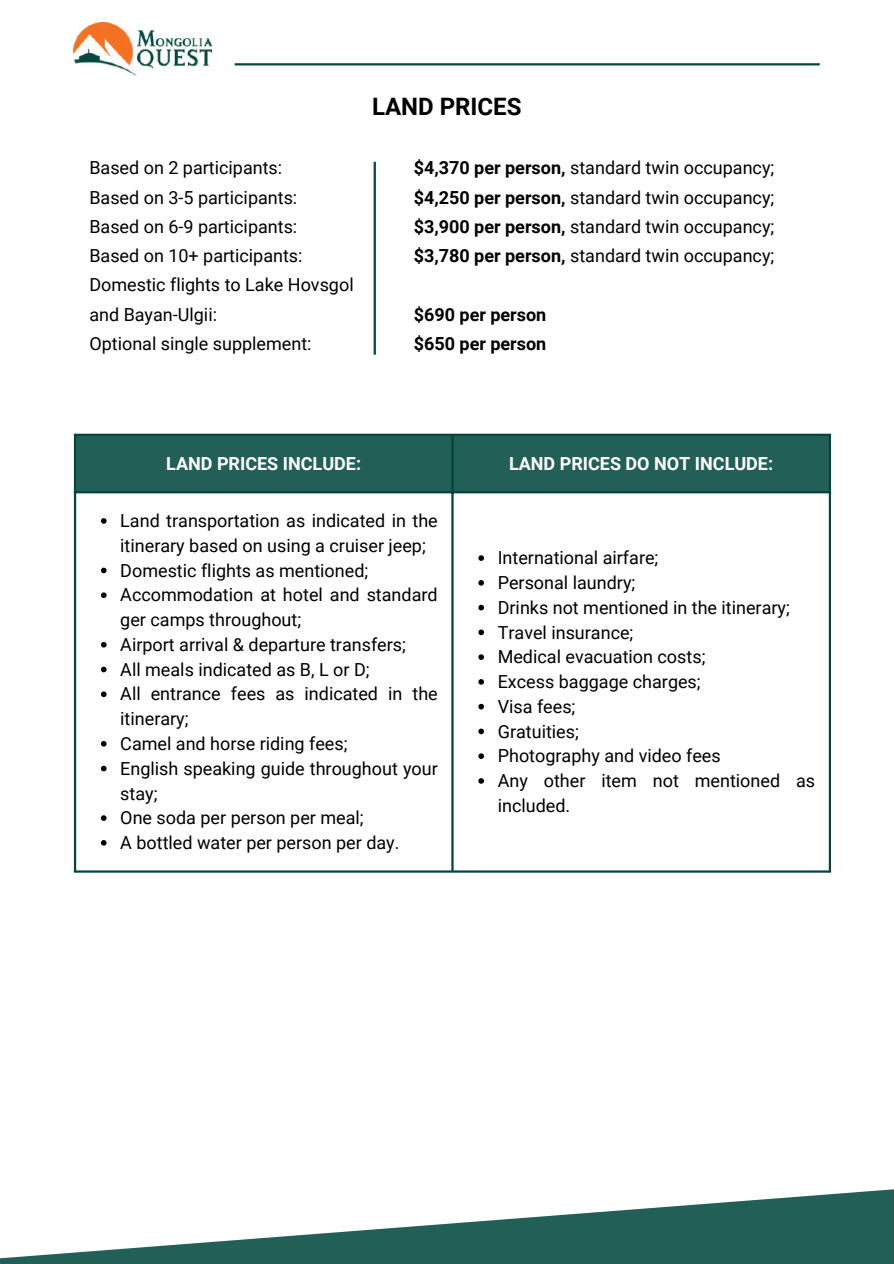
<style>
.page{position:relative;width:894px;height:1264px;background:#fff}
.page>*{position:absolute;margin:0;border:0;box-sizing:border-box;transform-origin:0 0}
.t1{font:700 24px "Roboto";color:#000}
.t2{font:18px/24.8px "Roboto";color:#000}
.t3{font:700 18px "Roboto";color:#fff}
.t4{font:700 18px/29.2px "Roboto";color:#000}
.s1{font-weight:700}
</style>
<div class="page">
<img style="left:74px;top:23px;width:137px;height:53px">
<hr style="left:234px;top:63px;width:585px;height:2px;background:#00453e">
<hr style="left:373px;top:162px;width:3px;height:192px;background:#00453e">
<div style="left:76px;top:436px;width:752px;height:55px;background:#226057"></div>
<svg style="left:101px;top:518px;width:5px;height:6px"></svg>
<svg style="left:101px;top:567px;width:5px;height:6px"></svg>
<svg style="left:101px;top:592px;width:5px;height:6px"></svg>
<svg style="left:101px;top:642px;width:5px;height:5px"></svg>
<svg style="left:101px;top:666px;width:5px;height:6px"></svg>
<svg style="left:101px;top:691px;width:5px;height:6px"></svg>
<svg style="left:101px;top:741px;width:5px;height:5px"></svg>
<svg style="left:101px;top:765px;width:5px;height:6px"></svg>
<svg style="left:101px;top:815px;width:5px;height:6px"></svg>
<svg style="left:101px;top:840px;width:5px;height:5px"></svg>
<svg style="left:478px;top:555px;width:6px;height:6px"></svg>
<svg style="left:478px;top:580px;width:6px;height:5px"></svg>
<svg style="left:478px;top:605px;width:6px;height:5px"></svg>
<svg style="left:478px;top:629px;width:6px;height:6px"></svg>
<svg style="left:478px;top:654px;width:6px;height:6px"></svg>
<svg style="left:478px;top:679px;width:6px;height:5px"></svg>
<svg style="left:478px;top:704px;width:6px;height:5px"></svg>
<svg style="left:478px;top:728px;width:6px;height:6px"></svg>
<svg style="left:478px;top:753px;width:6px;height:6px"></svg>
<svg style="left:478px;top:778px;width:6px;height:5px"></svg>
<hr style="left:74px;top:436px;width:2px;height:434px;background:#00453e">
<hr style="left:451px;top:436px;width:2px;height:434px;background:#00453e">
<hr style="left:828px;top:436px;width:2px;height:434px;background:#00453e">
<hr style="left:74px;top:434px;width:756px;height:2px;background:#00453e">
<hr style="left:74px;top:491px;width:756px;height:2px;background:#00453e">
<hr style="left:74px;top:870px;width:756px;height:2px;background:#00453e">
<svg style="left:0;top:1189px;width:893px;height:74px;fill:#226057"></svg>
<h1 class="t1" style="left:372px;top:93px;width:151px">LAND PRICES</h1>
<p class="t2" style="left:89px;top:153px;width:266px;line-height:29.2px">Based on 2 participants:<br>Based on 3-5 participants:<br>Based on 6-9 participants:<br>Based on 10+ participants:<br>Domestic flights to Lake Hovsgol and Bayan-Ulgii:<br>Optional single supplement:</p>
<p class="t2" style="left:413px;top:154px;width:362px;line-height:29.2px;text-align:justify"><span class="s1">$4,370 per person,</span> standard twin occupancy; <span class="s1">$4,250 per person,</span> standard twin occupancy; <span class="s1">$3,900 per person,</span> standard twin occupancy; <span class="s1">$3,780 per person,</span> standard twin occupancy;</p>
<p class="t4" style="left:413px;top:300px;width:134px">$690 per person $650 per person</p>
<p class="t3" style="left:166px;top:453px;width:196px">LAND PRICES INCLUDE:</p>
<p class="t3" style="left:509px;top:453px;width:265px">LAND PRICES DO NOT INCLUDE:</p>
<p class="t2" style="left:120px;top:508px;width:319px">Land transportation as indicated in the itinerary based on using a cruiser jeep;<br>Domestic flights as mentioned;<br>Accommodation at hotel and standard ger camps throughout;<br>Airport arrival &amp; departure transfers;<br>All meals indicated as B, L or D;<br>All entrance fees as indicated in the itinerary;<br>Camel and horse riding fees;<br>English speaking guide throughout your stay;<br>One soda per person per meal;<br>A bottled water per person per day.</p>
<p class="t2" style="left:497px;top:545px;width:319px">International airfare;<br>Personal laundry;<br>Drinks not mentioned in the itinerary;<br>Travel insurance;<br>Medical evacuation costs;<br>Excess baggage charges;<br>Visa fees;<br>Gratuities;<br>Photography and video fees<br>Any other item not mentioned as included.</p>
</div>
